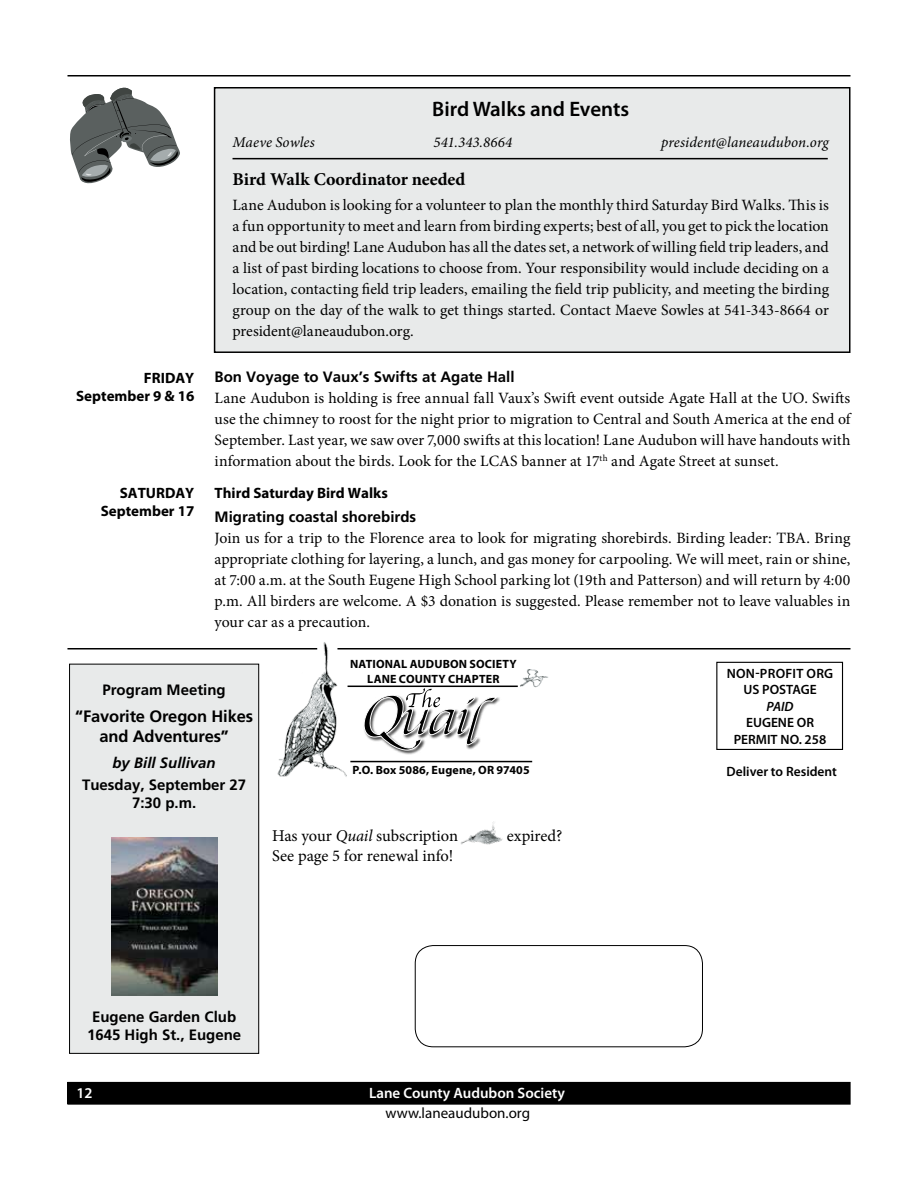
<style>
.page{position:relative;width:918px;height:1188px;background:#fff}
.page>*{position:absolute;margin:0;border:0;box-sizing:border-box;transform-origin:0 0}
.t1{font:600 21px "Myriad Pro";color:#000}
.t2{font:700 18px "Minion Pro";letter-spacing:-.005em;color:#000}
.t3{font:16.5px "Minion Pro";color:#000}
.t4{font:700 16.5px/19.8px "Frutiger";letter-spacing:-.01em;color:#000;text-align:center}
.t5{font:15.75px/21px "Minion Pro";color:#000;text-align:justify}
.t6{font:700 15px/18px "Frutiger";color:#000;text-align:center}
.t7{font:700 15px/18px "Myriad Pro";color:#000;text-align:right}
.t8{font:italic 15px "Minion Pro";letter-spacing:.005em;color:#000}
.t9{font:600 15px "Myriad Pro";color:#fff}
.t10{font:15px "Myriad Pro";color:#000}
.t11{font:italic 700 15px "Frutiger";color:#000}
.t12{font:600 13.5px/16.5px "Myriad Pro";color:#000;text-align:right}
.t13{font:italic 600 13.5px "Myriad Pro";color:#000}
.t14{font:700 12px/14.9px "Myriad Pro";letter-spacing:.01em;color:#000;text-align:center}
.s1{font-style:italic}
</style>
<div class="page">
<hr style="left:68px;top:75px;width:782px;height:1px;background:#000">
<div style="left:68px;top:1082px;width:782px;height:22px;background:#000"></div>
<div style="left:68px;top:1082px;width:782px;height:23px;border:1px solid #000"></div>
<div style="left:716px;top:662px;width:127px;height:88px;border:1px solid #000"></div>
<div style="left:415px;top:945px;width:288px;height:102px;border:1px solid #000;border-radius:18px"></div>
<div style="left:215px;top:88px;width:635px;height:264px;background:#e8eaea"></div>
<div style="left:214px;top:87px;width:636px;height:266px;border:2px solid #000"></div>
<div style="left:70px;top:664px;width:189px;height:389px;background:#e8eaea"></div>
<div style="left:69px;top:664px;width:190px;height:390px;border:1px solid #000"></div>
<img style="left:277px;top:642px;width:70px;height:135px">
<hr style="left:348px;top:686px;width:170px;height:1px;background:#000">
<hr style="left:350px;top:761px;width:182px;height:1px;background:#000">
<div style="left:364px;top:694px;width:62px;height:61px;background:#000;opacity:.75"></div>
<img style="left:460px;top:821px;width:43px;height:24px">
<div style="left:466px;top:697px;width:35px;height:53px;background:#000;opacity:.75"></div>
<svg style="left:364px;top:688px;width:134px;height:63px"></svg>
<hr style="left:233px;top:158px;width:595px;height:1px;background:#000">
<svg style="left:70px;top:88px;width:110px;height:95px"></svg>
<img style="left:521px;top:669px;width:27px;height:19px">
<hr style="left:67px;top:648px;width:250px;height:2px;background:#000">
<hr style="left:337px;top:648px;width:513px;height:2px;background:#000">
<img style="left:111px;top:837px;width:106px;height:159px">
<h1 class="t1" style="left:432px;top:95px;width:198px">Bird Walks and Events</h1>
<p class="t8" style="left:233px;top:132px;width:84px">Maeve Sowles</p>
<p class="t8" style="left:434px;top:132px;width:80px">541.343.8664</p>
<p class="t8" style="left:661px;top:132px;width:169px">president@laneaudubon.org</p>
<p class="t2" style="left:233px;top:167px;width:234px">Bird Walk Coordinator needed</p>
<p class="t5" style="left:233px;top:195px;width:598px">Lane Audubon is looking for a volunteer to plan the monthly third Saturday Bird Walks. This is a fun opportunity to meet and learn from birding experts; best of all, you get to pick the location and be out birding! Lane Audubon has all the dates set, a network of willing field trip leaders, and a list of past birding locations to choose from. Your responsibility would include deciding on a location, contacting field trip leaders, emailing the field trip publicity, and meeting the birding group on the day of the walk to get things started. Contact Maeve Sowles at 541-343-8664 or president@laneaudubon.org.</p>
<p class="t7" style="left:76px;top:368px;width:120px">FRIDAY<br>September 9 &amp; 16</p>
<p class="t6" style="left:215px;top:368px;width:302px">Bon Voyage to Vaux’s Swifts at Agate Hall</p>
<p class="t5" style="left:215px;top:388px;width:638px">Lane Audubon is holding is free annual fall Vaux’s Swift event outside Agate Hall at the UO. Swifts use the chimney to roost for the night prior to migration to Central and South America at the end of September. Last year, we saw over 7,000 swifts at this location! Lane Audubon will have handouts with information about the birds. Look for the LCAS banner at 17<sup>th</sup> and Agate Street at sunset.</p>
<p class="t7" style="left:215px;top:483px;width:175px">Third Saturday Bird Walks</p>
<p class="t6" style="left:215px;top:508px;width:203px">Migrating coastal shorebirds</p>
<p class="t5" style="left:215px;top:528px;width:637px">Join us for a trip to the Florence area to look for migrating shorebirds. Birding leader: TBA. Bring appropriate clothing for layering, a lunch, and gas money for carpooling. We will meet, rain or shine, at 7:00 a.m. at the South Eugene High School parking lot (19th and Patterson) and will return by 4:00 p.m. All birders are welcome. A $3 donation is suggested. Please remember not to leave valuables in your car as a precaution.</p>
<p class="t7" style="left:101px;top:483px;width:95px">SATURDAY<br>September 17</p>
<p class="t6" style="left:102px;top:680px;width:125px">Program Meeting</p>
<p class="t4" style="left:75px;top:707px;width:179px">“Favorite Oregon Hikes and Adventures”</p>
<p class="t11" style="left:112px;top:754px;width:105px">by Bill Sullivan</p>
<p class="t6" style="left:82px;top:776px;width:166px">Tuesday, September 27<br>7:30 p.m.</p>
<p class="t14" style="left:350px;top:657px;width:168px">NATIONAL AUDUBON SOCIETY<br>LANE COUNTY CHAPTER</p>
<p class="t14" style="left:353px;top:762px;width:179px">P.O. Box 5086, Eugene, OR 97405</p>
<p class="t3" style="left:272px;top:825px;width:188px">Has your <span class="s1">Quail</span> subscription</p>
<p class="t3" style="left:507px;top:825px;width:57px">expired?</p>
<p class="t3" style="left:272px;top:845px;width:183px">See page 5 for renewal info!</p>
<p class="t6" style="left:87px;top:1008px;width:156px">Eugene Garden Club<br>1645 High St., Eugene</p>
<p class="t9" style="left:76px;top:1083px;width:18px">12</p>
<p class="t9" style="left:369px;top:1083px;width:198px">Lane County Audubon Society</p>
<p class="t10" style="left:386px;top:1104px;width:146px">www.laneaudubon.org</p>
<p class="t12" style="left:727px;top:665px;width:10px">non</p>
<p class="t12" style="left:755px;top:665px;width:13px">-profit</p>
<p class="t12" style="left:743px;top:665px;width:75px">org<br>US POSTAGE</p>
<p class="t13" style="left:767px;top:698px;width:28px">PAID</p>
<p class="t12" style="left:734px;top:714px;width:94px;text-align:center">EUGENE OR<br>PERMIT NO. 258</p>
<p class="t12" style="left:727px;top:763px;width:112px">Deliver to Resident</p>
</div>
